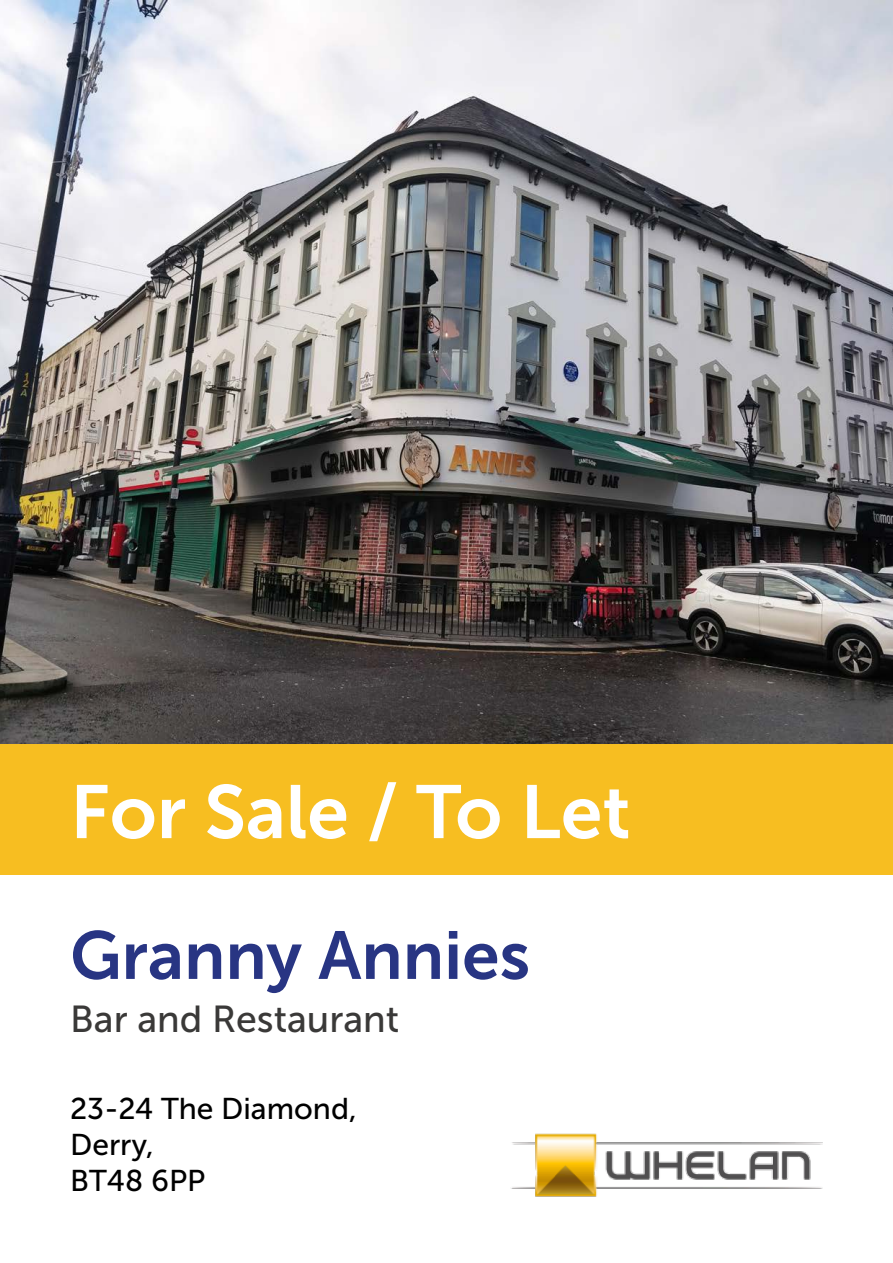
<style>
.page{position:relative;width:893px;height:1263px;background:#fff}
.page>*{position:absolute;margin:0;border:0;box-sizing:border-box;transform-origin:0 0}
.t1{font:75px "Museo Sans 700";color:#fff}
.t2{font:67.5px "Museo Sans 700";color:#283583}
.t3{font:37.5px "Museo Sans 500";color:#3a3938}
.t4{font:30px/36px "Museo Sans 500";color:#000}
</style>
<div class="page">
<img style="left:0;top:0;width:893px;height:744px">
<div style="left:0;top:744px;width:893px;height:131px;background:#f7be21"></div>
<img style="left:511px;top:1133px;width:312px;height:64px">
<h1 class="t1" style="left:70px;top:770px;width:562px">For Sale / To Let</h1>
<h2 class="t2" style="left:70px;top:918px;width:461px">Granny Annies</h2>
<p class="t3" style="left:70px;top:999px;width:331px">Bar and Restaurant</p>
<p class="t4" style="left:70px;top:1091px;width:288px">23-24 The Diamond,<br>Derry,<br>BT48 6PP</p>
</div>
